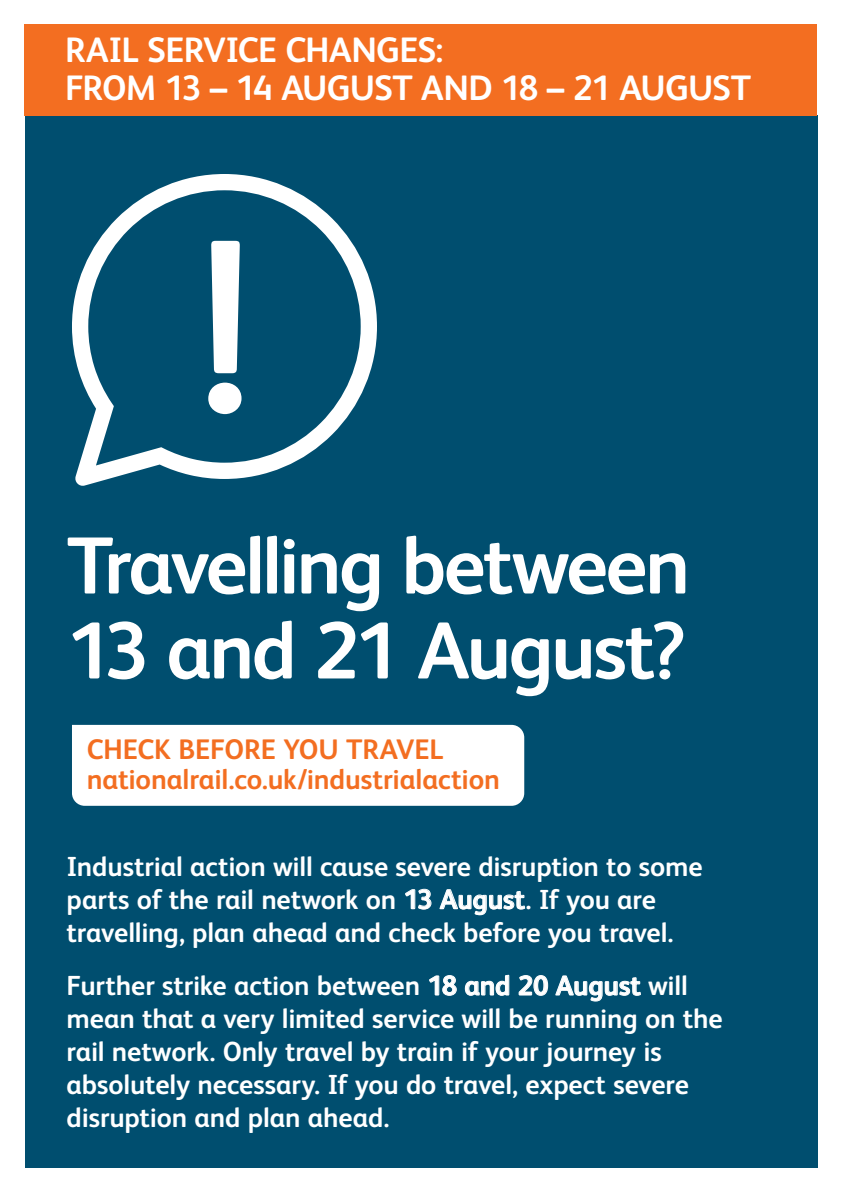
<style>
.page{position:relative;width:842px;height:1192px;background:#fff}
.page>*{position:absolute;margin:0;border:0;box-sizing:border-box;transform-origin:0 0}
.t1{font:700 246.2px "Network Rail Sans";color:#fff}
.t2{font:700 80.9px/85px "Network Rail Sans";letter-spacing:-.035em;color:#fff}
.t3{font:700 35.4px/38.2px "Network Rail Sans";letter-spacing:-.025em;color:#fff}
.t4{font:700 28.3px/29.7px "Network Rail Sans";letter-spacing:-.005em;color:#f36e21}
.t5{font:700 27.6px/33.1px "Network Rail Sans";letter-spacing:-.005em;color:#fff}
</style>
<div class="page">
<div style="left:25px;top:116px;width:792px;height:1052px;background:#004e6f"></div>
<div style="left:25px;top:24px;width:792px;height:92px;background:#f36e21"></div>
<div style="left:72px;top:725px;width:452px;height:81px;background:#fff"></div>
<svg style="left:72px;top:174px;width:305px;height:312px"></svg>
<p class="t3" style="left:65px;top:30px;width:687px">RAIL SERVICE CHANGES:<br>FROM 13 – 14 AUGUST AND 18 – 21 AUGUST</p>
<h1 class="t1" style="left:193px;top:160px;width:60px">!</h1>
<h2 class="t2" style="left:67px;top:520px;width:625px">Travelling between<br>13 and 21 August?</h2>
<p class="t4" style="left:87px;top:734px;width:415px">CHECK BEFORE YOU TRAVEL nationalrail.co.uk/industrialaction</p>
<p class="t5" style="left:67px;top:849px;width:638px">Industrial action will cause severe disruption to some parts of the rail network on 13 August. If you are travelling, plan ahead and check before you travel.</p>
<p class="t5" style="left:67px;top:968px;width:657px">Further strike action between 18 and 20 August will mean that a very limited service will be running on the rail network. Only travel by train if your journey is absolutely necessary. If you do travel, expect severe disruption and plan ahead.</p>
</div>
